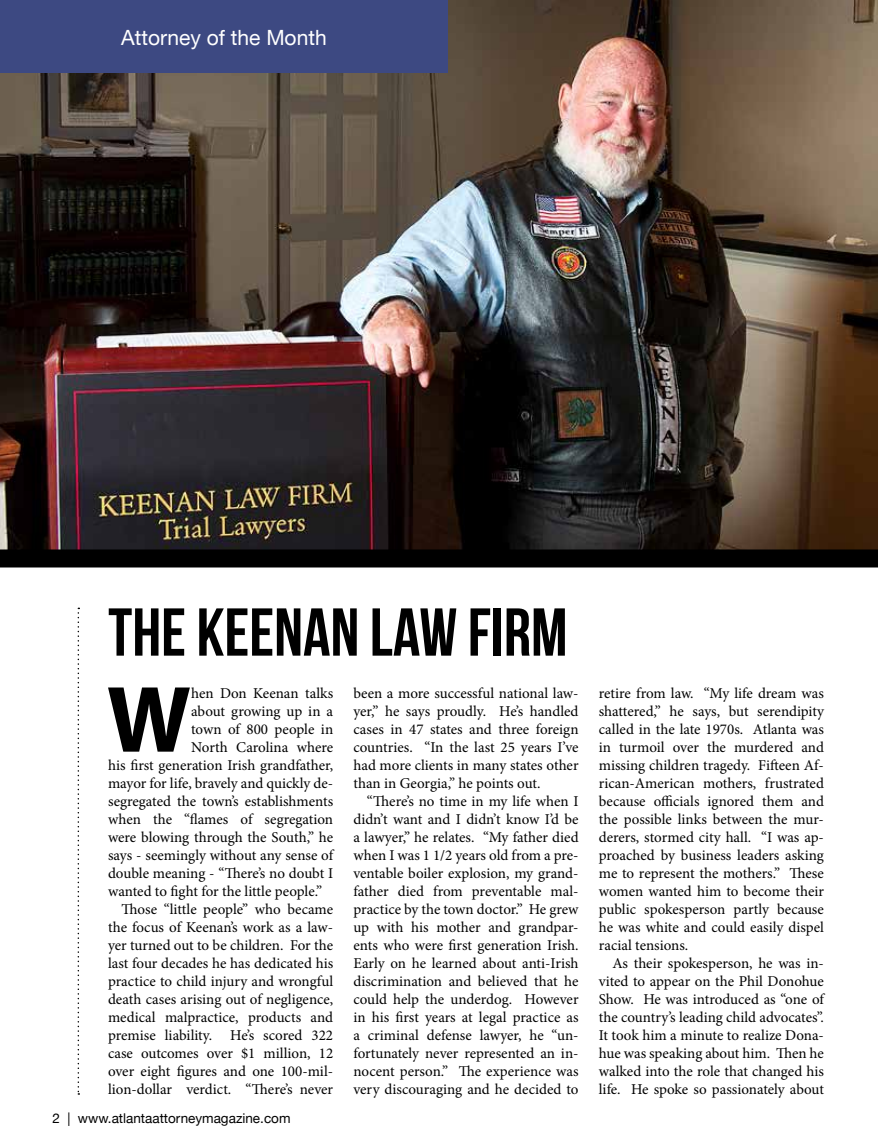
<style>
.page{position:relative;width:878px;height:1148px;background:#fff}
.page>*{position:absolute;margin:0;border:0;box-sizing:border-box;transform-origin:0 0}
.t1{font:700 95.1px "Myriad";color:#000}
.t2{font:67.5px "Bebas Neue";color:#000}
.t3{font:21px "Helvetica Neue";color:#fff}
.t4{font:15px/18px "Minion Pro";color:#000;text-align:justify}
.t5{font:13.5px "Helvetica Neue";color:#000}
</style>
<div class="page">
<img style="left:0;top:0;width:878px;height:567px">
<div style="left:0;top:0;width:448px;height:73px;background:#3d4982"></div>
<svg style="left:78px;top:607px;width:1px;height:487px"></svg>
<h3 class="t3" style="left:121px;top:22px;width:207px">Attorney of the Month</h3>
<h2 class="t2" style="left:108px;top:595px;width:461px">THE KEENAN LAW FIRM</h2>
<h1 class="t1" style="left:107px;top:670px;width:86px">W</h1>
<p class="t4" style="left:191px;top:684px;width:143px">hen Don Keenan talks</p>
<p class="t4" style="left:191px;top:702px;width:143px">about growing up in a</p>
<p class="t4" style="left:191px;top:720px;width:143px">town of 800 people in</p>
<p class="t4" style="left:191px;top:738px;width:143px">North Carolina where</p>
<p class="t4" style="left:108px;top:756px;width:226px">his first generation Irish grandfather,</p>
<p class="t4" style="left:108px;top:774px;width:226px">mayor for life, bravely and quickly de-</p>
<p class="t4" style="left:108px;top:792px;width:226px">segregated the town’s establishments</p>
<p class="t4" style="left:108px;top:810px;width:227px">when the “flames of segregation</p>
<p class="t4" style="left:108px;top:828px;width:227px">were blowing through the South,” he</p>
<p class="t4" style="left:108px;top:846px;width:227px">says - seemingly without any sense of</p>
<p class="t4" style="left:108px;top:864px;width:227px">double meaning - “There’s no doubt I</p>
<p class="t4" style="left:108px;top:882px;width:215px">wanted to fight for the little people.”</p>
<p class="t4" style="left:122px;top:900px;width:213px">Those “little people” who became</p>
<p class="t4" style="left:108px;top:918px;width:227px">the focus of Keenan’s work as a law-</p>
<p class="t4" style="left:108px;top:936px;width:227px">yer turned out to be children. For the</p>
<p class="t4" style="left:108px;top:954px;width:227px">last four decades he has dedicated his</p>
<p class="t4" style="left:108px;top:972px;width:227px">practice to child injury and wrongful</p>
<p class="t4" style="left:108px;top:990px;width:227px">death cases arising out of negligence,</p>
<p class="t4" style="left:108px;top:1008px;width:226px">medical malpractice, products and</p>
<p class="t4" style="left:108px;top:1026px;width:226px">premise liability. He’s scored 322</p>
<p class="t4" style="left:108px;top:1044px;width:227px">case outcomes over $1 million, 12</p>
<p class="t4" style="left:108px;top:1062px;width:227px">over eight figures and one 100-mil-</p>
<p class="t4" style="left:108px;top:1080px;width:227px">lion-dollar verdict. “There’s never</p>
<p class="t5" style="left:52px;top:1108px;width:239px">2 | www.atlantaattorneymagazine.com</p>
<p class="t4" style="left:353px;top:684px;width:227px">been a more successful national law&shy;yer,” he says proudly. He’s handled cases in 47 states and three foreign countries. “In the last 25 years I’ve had more clients in many states other than in Georgia,” he points out.</p>
<p class="t4" style="left:353px;top:792px;width:227px;text-indent:14px">“There’s no time in my life when I didn’t want and I didn’t know I’d be a lawyer,” he relates. “My father died when I was 1 1/2 years old from a pre&shy;ventable boiler explosion, my grand&shy;father died from preventable mal&shy;practice by the town doctor.” He grew up with his mother and grandpar&shy;ents who were first generation Irish.<br>Early on he learned about anti-Irish discrimination and believed that he could help the underdog. However in his first years at legal practice as a criminal defense lawyer, he “un&shy;fortunately never represented an in&shy;nocent person.” The experience was very discouraging and he decided to</p>
<p class="t4" style="left:599px;top:684px;width:227px">retire from law. “My life dream was shattered,” he says, but serendipity called in the late 1970s. Atlanta was in turmoil over the murdered and missing children tragedy. Fifteen Af&shy;rican-American mothers, frustrated because officials ignored them and the possible links between the mur&shy;derers, stormed city hall. “I was ap&shy;proached by business leaders asking me to represent the mothers.” These women wanted him to become their public spokesperson partly because he was white and could easily dispel racial tensions.</p>
<p class="t4" style="left:599px;top:954px;width:227px;text-indent:14px">As their spokesperson, he was in&shy;vited to appear on the Phil Donohue Show. He was introduced as “one of the country’s leading child advocates”.<br>It took him a minute to realize Dona&shy;hue was speaking about him. Then he walked into the role that changed his life. He spoke so passionately about</p>
</div>
